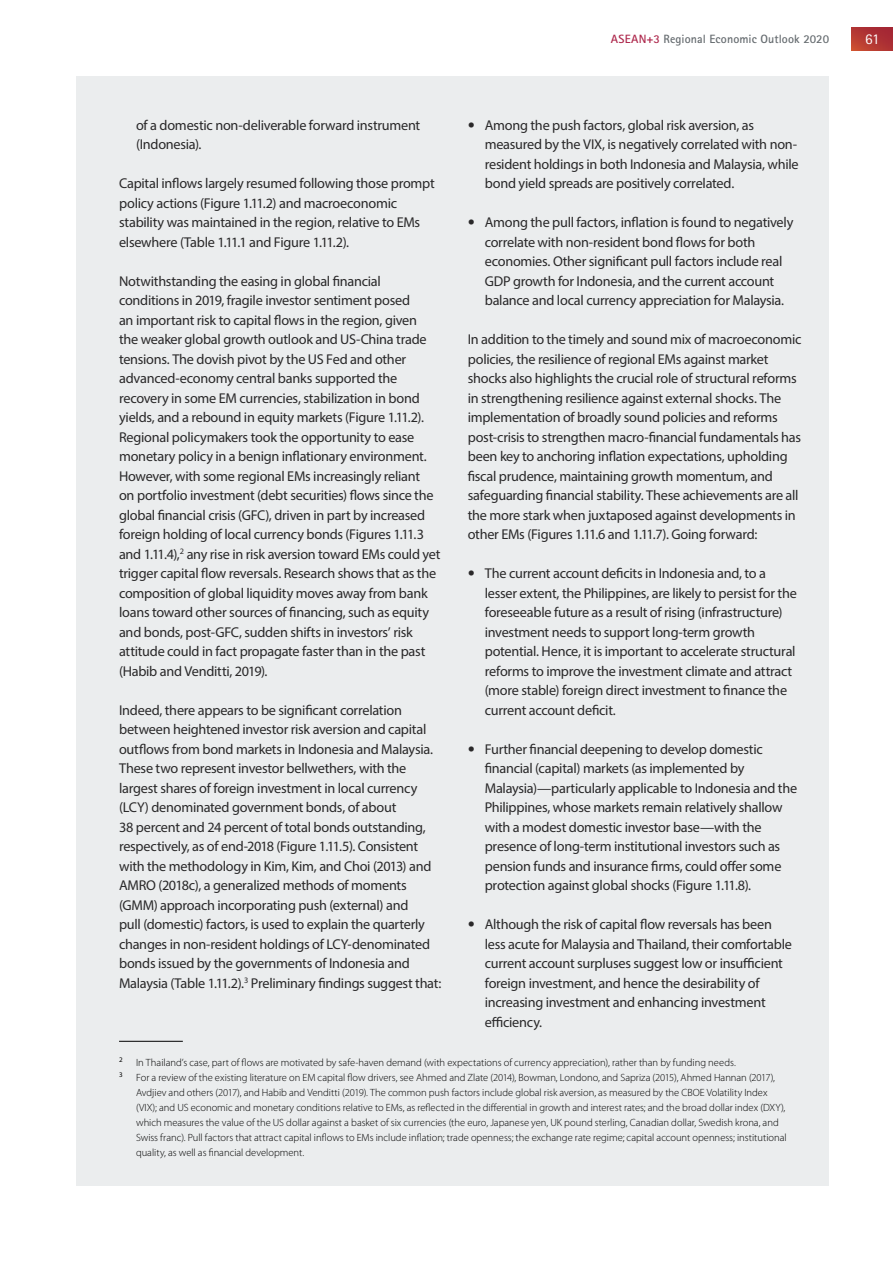
<style>
.page{position:relative;width:893px;height:1263px;background:#fff}
.page>*{position:absolute;margin:0;border:0;box-sizing:border-box;transform-origin:0 0}
.t1{font:15px "Rotis Sans Serif Std";color:#fff}
.t2{font:14.25px/19.5px "Myriad Pro";letter-spacing:-.02em;color:#292829}
.t3{font:700 12px "Rotis Sans Serif Std";letter-spacing:.01em;color:#666c70}
.t4{font:300 10.5px/15px "Myriad Pro";color:#000}
.t5{font:7.05px "Myriad Pro";color:#000}
.s1{color:#ae294d}
</style>
<div class="page">
<div style="left:851px;top:28px;width:42px;height:23px;background:linear-gradient(to right,#bf4332,#a62a34)"></div>
<div style="left:77px;top:77px;width:752px;height:1109px;background:#ebedee"></div>
<hr style="left:119px;top:1041px;width:64px;height:1px;background:#000">
<p class="t3" style="left:611px;top:31px;width:220px"><span class="s1">ASEAN+3</span> Regional Economic Outlook 2020</p>
<p class="t1" style="left:865px;top:30px;width:16px">61</p>
<p class="t2" style="left:136px;top:115px;width:286px">of a domestic non-deliverable forward instrument (Indonesia).</p>
<p class="t2" style="left:119px;top:174px;width:317px">Capital inflows largely resumed following those prompt policy actions (Figure 1.11.2) and macroeconomic stability was maintained in the region, relative to EMs elsewhere (Table 1.11.1 and Figure 1.11.2).</p>
<p class="t2" style="left:119px;top:271px;width:323px">Notwithstanding the easing in global financial conditions in 2019, fragile investor sentiment posed<br>an important risk to capital flows in the region, given<br>the weaker global growth outlook and US-China trade tensions. The dovish pivot by the US Fed and other advanced-economy central banks supported the recovery in some EM currencies, stabilization in bond yields, and a rebound in equity markets (Figure 1.11.2).<br>Regional policymakers took the opportunity to ease monetary policy in a benign inflationary environment.<br>However, with some regional EMs increasingly reliant<br>on portfolio investment (debt securities) flows since the global financial crisis (GFC), driven in part by increased foreign holding of local currency bonds (Figures 1.11.3 and 1.11.4),<sup>2</sup> any rise in risk aversion toward EMs could yet trigger capital flow reversals. Research shows that as the composition of global liquidity moves away from bank loans toward other sources of financing, such as equity and bonds, post-GFC, sudden shifts in investors’ risk attitude could in fact propagate faster than in the past (Habib and Venditti, 2019).</p>
<p class="t2" style="left:119px;top:700px;width:324px">Indeed, there appears to be significant correlation between heightened investor risk aversion and capital outflows from bond markets in Indonesia and Malaysia.<br>These two represent investor bellwethers, with the largest shares of foreign investment in local currency (LCY) denominated government bonds, of about<br>38 percent and 24 percent of total bonds outstanding, respectively, as of end-2018 (Figure 1.11.5). Consistent with the methodology in Kim, Kim, and Choi (2013) and AMRO (2018c), a generalized methods of moments (GMM) approach incorporating push (external) and<br>pull (domestic) factors, is used to explain the quarterly changes in non-resident holdings of LCY-denominated bonds issued by the governments of Indonesia and Malaysia (Table 1.11.2).<sup>3</sup> Preliminary findings suggest that:</p>
<p class="t2" style="left:485px;top:115px;width:315px">Among the push factors, global risk aversion, as measured by the VIX, is negatively correlated with non&shy;resident holdings in both Indonesia and Malaysia, while bond yield spreads are positively correlated.</p>
<p class="t2" style="left:485px;top:213px;width:310px">Among the pull factors, inflation is found to negatively correlate with non-resident bond flows for both economies. Other significant pull factors include real GDP growth for Indonesia, and the current account balance and local currency appreciation for Malaysia.</p>
<p class="t2" style="left:468px;top:330px;width:335px">In addition to the timely and sound mix of macroeconomic policies, the resilience of regional EMs against market shocks also highlights the crucial role of structural reforms in strengthening resilience against external shocks. The implementation of broadly sound policies and reforms post-crisis to strengthen macro-financial fundamentals has been key to anchoring inflation expectations, upholding fiscal prudence, maintaining growth momentum, and safeguarding financial stability. These achievements are all the more stark when juxtaposed against developments in other EMs (Figures 1.11.6 and 1.11.7). Going forward:</p>
<p class="t2" style="left:485px;top:563px;width:314px">The current account deficits in Indonesia and, to a lesser extent, the Philippines, are likely to persist for the foreseeable future as a result of rising (infrastructure) investment needs to support long-term growth potential. Hence, it is important to accelerate structural reforms to improve the investment climate and attract (more stable) foreign direct investment to finance the current account deficit.</p>
<p class="t2" style="left:485px;top:739px;width:314px">Further financial deepening to develop domestic financial (capital) markets (as implemented by Malaysia)—particularly applicable to Indonesia and the Philippines, whose markets remain relatively shallow with a modest domestic investor base—with the presence of long-term institutional investors such as pension funds and insurance firms, could offer some protection against global shocks (Figure 1.11.8).</p>
<p class="t2" style="left:485px;top:914px;width:309px">Although the risk of capital flow reversals has been less acute for Malaysia and Thailand, their comfortable current account surpluses suggest low or insufficient foreign investment, and hence the desirability of increasing investment and enhancing investment efficiency.</p>
<p class="t5" style="left:119px;top:1055px;width:5px">2</p>
<p class="t4" style="left:136px;top:1055px;width:601px">In Thailand’s case, part of flows are motivated by safe-haven demand (with expectations of currency appreciation), rather than by funding needs.</p>
<p class="t5" style="left:119px;top:1070px;width:5px">3</p>
<p class="t4" style="left:136px;top:1070px;width:652px">For a review of the existing literature on EM capital flow drivers, see Ahmed and Zlate (2014), Bowman, Londono, and Sapriza (2015), Ahmed Hannan (2017), Avdjiev and others (2017), and Habib and Venditti (2019). The common push factors include global risk aversion, as measured by the CBOE Volatility Index (VIX); and US economic and monetary conditions relative to EMs, as reflected in the differential in growth and interest rates; and the broad dollar index (DXY), which measures the value of the US dollar against a basket of six currencies (the euro, Japanese yen, UK pound sterling, Canadian dollar, Swedish krona, and Swiss franc). Pull factors that attract capital inflows to EMs include inflation; trade openness; the exchange rate regime; capital account openness; institutional quality, as well as financial development.</p>
</div>
